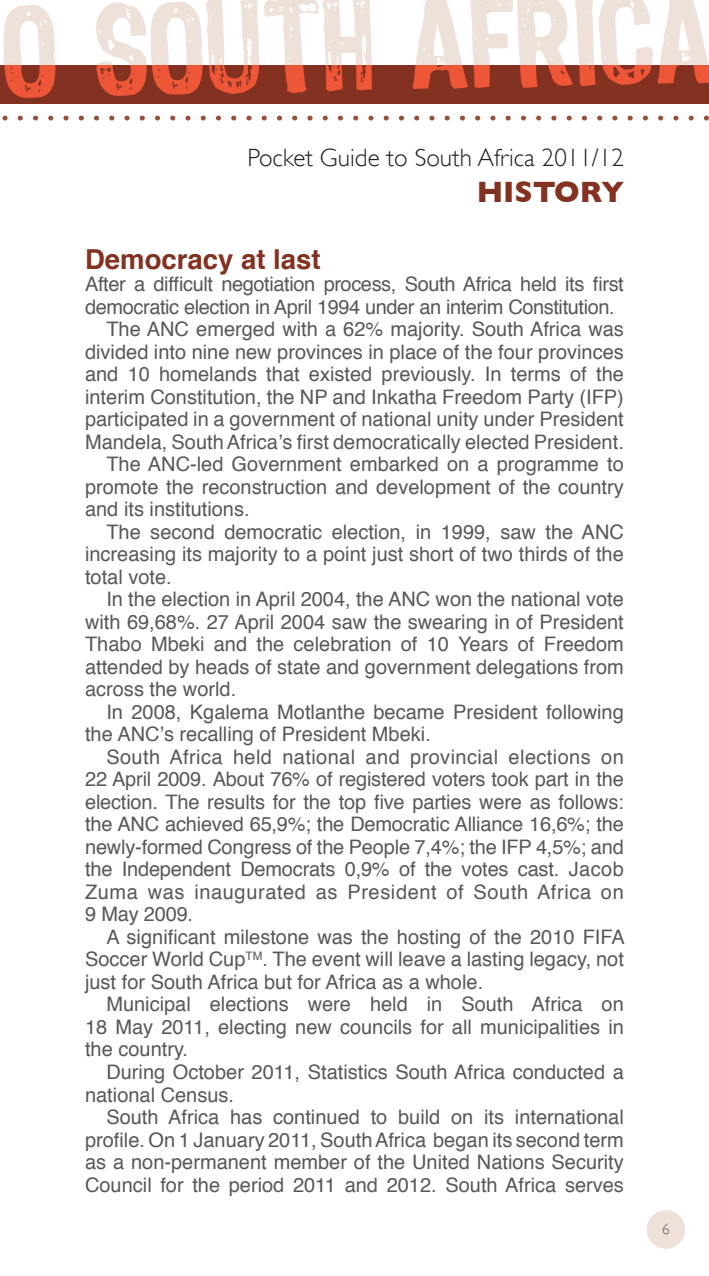
<style>
.page{position:relative;width:709px;height:1276px;background:#fff}
.page>*{position:absolute;margin:0;border:0;box-sizing:border-box;transform-origin:0 0}
.t1{font:700 30px "Gill Sans";color:#833121}
.BODYTEXT{font:700 27.5px "Helvetica";color:#833121}
.t2{font:300 25px "Gill Sans";color:#231f20}
.BODYTEXT-2{font:20px/22.5px "Helvetica";color:#57585a;text-align:justify}
.BODYTEXT-3{font:20px/22.5px "Helvetica";letter-spacing:-.02em;color:#57585a}
.t3{font:300 15px "Gill Sans";color:#57585a}
</style>
<div class="page">
<div style="left:646px;top:1210px;width:39px;height:38px;background:#ede1d9;border-radius:50%"></div>
<svg style="left:2px;top:116px;width:707px;height:5px"></svg>
<svg style="left:0;top:0;width:709px;height:104px"></svg>
<p class="t2" style="left:247px;top:143px;width:378px">Pocket Guide to South Africa 2011/12</p>
<h1 class="t1" style="left:476px;top:174px;width:149px">HISTORY</h1>
<p class="BODYTEXT" style="left:85px;top:237px;width:237px">Democracy at last</p>
<p class="BODYTEXT-3" style="left:85px;top:273px;width:540px">After a difficult negotiation process, South Africa held its first democratic election in April 1994 under an interim Constitution.</p>
<p class="BODYTEXT-2" style="left:85px;top:318px;width:540px;text-indent:21px">The ANC emerged with a 62% majority. South Africa was divided into nine new provinces in place of the four provinces and 10 homelands that existed previously. In terms of the interim Constitution, the NP and Inkatha Freedom Party (IFP) participated in a government of national unity under President Mandela, South Africa’s first democratically elected President.</p>
<p class="BODYTEXT-2" style="left:85px;top:453px;width:540px;text-indent:21px">The ANC-led Government embarked on a programme to promote the reconstruction and development of the country and its institutions.</p>
<p class="BODYTEXT-2" style="left:85px;top:521px;width:540px;text-indent:21px">The second democratic election, in 1999, saw the ANC increasing its majority to a point just short of two thirds of the total vote.</p>
<p class="BODYTEXT-2" style="left:85px;top:588px;width:540px;text-indent:21px">In the election in April 2004, the ANC won the national vote with 69,68%. 27 April 2004 saw the swearing in of President Thabo Mbeki and the celebration of 10 Years of Freedom attended by heads of state and government delegations from across the world.</p>
<p class="BODYTEXT-2" style="left:85px;top:701px;width:540px;text-indent:21px">In 2008, Kgalema Motlanthe became President following the ANC’s recalling of President Mbeki.</p>
<p class="BODYTEXT-2" style="left:85px;top:746px;width:540px;text-indent:21px">South Africa held national and provincial elections on 22 April 2009. About 76% of registered voters took part in the election. The results for the top five parties were as follows: the ANC achieved 65,9%; the Democratic Alliance 16,6%; the newly-formed Congress of the People 7,4%; the IFP 4,5%; and the Independent Democrats 0,9% of the votes cast. Jacob Zuma was inaugurated as President of South Africa on 9 May 2009.</p>
<p class="BODYTEXT-2" style="left:85px;top:926px;width:541px;text-indent:21px">A significant milestone was the hosting of the 2010 FIFA Soccer World Cup<sup>TM</sup>. The event will leave a lasting legacy, not just for South Africa but for Africa as a whole.</p>
<p class="BODYTEXT-2" style="left:85px;top:993px;width:540px;text-indent:21px">Municipal elections were held in South Africa on 18 May 2011, electing new councils for all municipalities in the country.</p>
<p class="BODYTEXT-2" style="left:85px;top:1061px;width:540px;text-indent:21px">During October 2011, Statistics South Africa conducted a national Census.</p>
<p class="BODYTEXT-2" style="left:85px;top:1106px;width:540px;text-indent:21px">South Africa has continued to build on its international profile. On 1 January 2011, South Africa began its second term as a non-permanent member of the United Nations Security Council for the period 2011 and 2012. South Africa serves</p>
<p class="t3" style="left:662px;top:1220px;width:9px">6</p>
</div>
